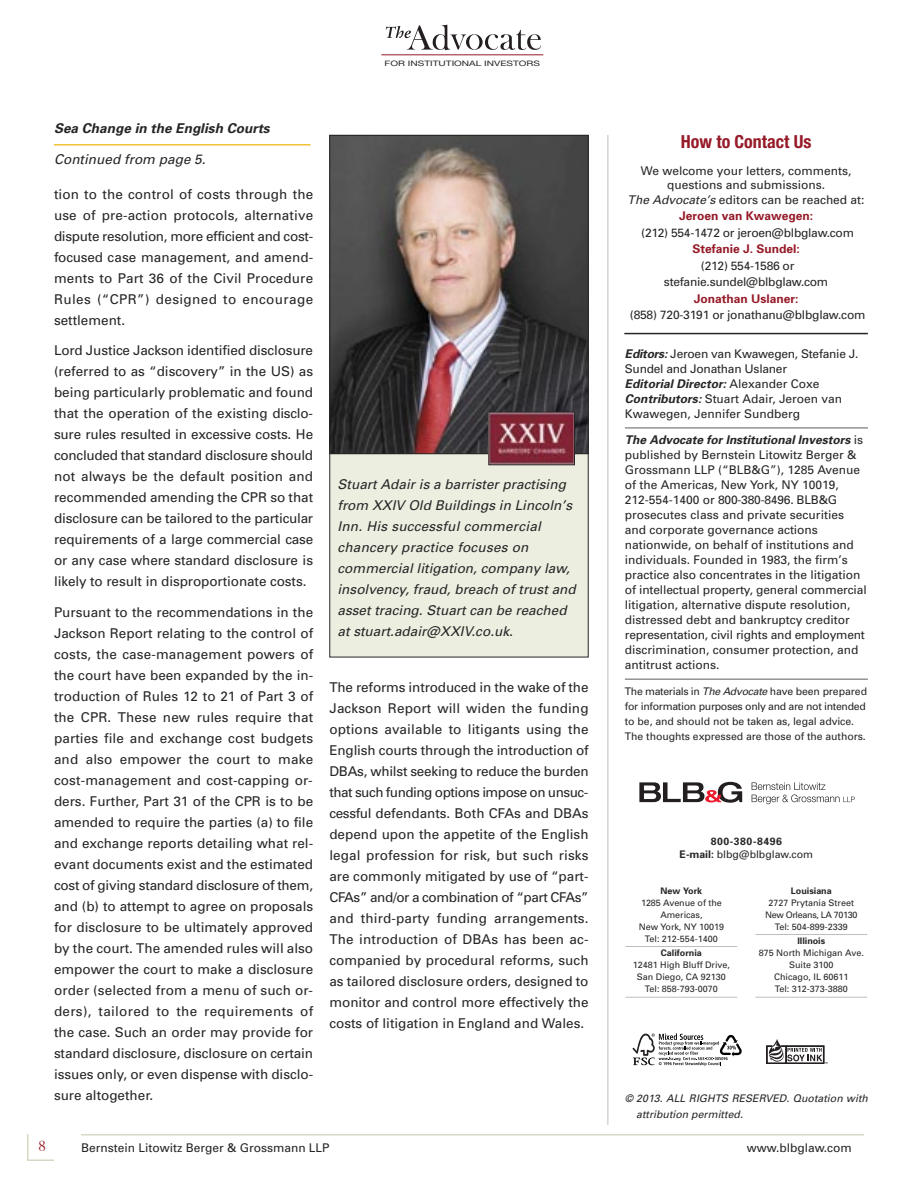
<style>
.page{position:relative;width:918px;height:1188px;background:#fff}
.page>*{position:absolute;margin:0;border:0;box-sizing:border-box;transform-origin:0 0}
.t1{font:700 condensed 18px "Helvetica Neue";color:#961a28}
.t2{font:15px "Bask Old Face";color:#961a28}
.t3{font:13.5px/21px "Univers";color:#272627;text-align:justify}
.t4{font:italic 13.5px/21px "Univers";letter-spacing:.005em;color:#272627}
.t5{font:italic 700 13.5px "Univers";color:#272627}
.t6{font:12px/15px "Univers";color:#272627}
.t7{font:12px/15px "Univers";letter-spacing:-.02em;color:#272627}
.t8{font:700 12px "Univers";color:#961a28}
.t9{font:10.5px/15px "Univers";letter-spacing:-.005em;color:#272627}
.t10{font:italic 10.5px/16.5px "Univers";color:#272627}
.t11{font:700 10.5px/13.5px "Univers";letter-spacing:.05em;color:#272627;text-align:center}
.t12{font:9px/12px "Univers";color:#272627;text-align:center}
.t13{font:700 9px "Univers";color:#272627}
.t14{font:7.5px "Helvetica Neue";color:#272627;scale:1.35 1}
.s1{font-style:italic}
.s2{font-weight:700;font-style:italic}
.s3{font-weight:400}
</style>
<div class="page">
<svg style="left:386px;top:25px;width:155px;height:25px"></svg>
<hr style="left:381px;top:54px;width:162px;height:1px;background:#961a28">
<hr style="left:81px;top:1134px;width:783px;height:2px;background:#d6d7c5">
<svg style="left:27px;top:1134px;width:27px;height:27px"></svg>
<hr style="left:608px;top:135px;width:1px;height:990px;background:#bebebe">
<svg style="left:766px;top:1039px;width:62px;height:25px"></svg>
<svg style="left:633px;top:1033px;width:109px;height:33px"></svg>
<hr style="left:625px;top:427px;width:243px;height:2px;background:#939393">
<hr style="left:625px;top:678px;width:243px;height:2px;background:#939393">
<hr style="left:626px;top:946px;width:111px;height:1px;background:#bebebe">
<hr style="left:626px;top:997px;width:111px;height:1px;background:#bebebe">
<hr style="left:755px;top:934px;width:112px;height:1px;background:#bebebe">
<hr style="left:755px;top:997px;width:112px;height:1px;background:#bebebe">
<hr style="left:624px;top:333px;width:244px;height:1px;background:#272627">
<svg style="left:639px;top:782px;width:103px;height:21px"></svg>
<svg style="left:752px;top:782px;width:103px;height:22px"></svg>
<div style="left:330px;top:135px;width:258px;height:522px;background:#eceee0"></div>
<img style="left:331px;top:137px;width:256px;height:315px">
<div style="left:329px;top:135px;width:260px;height:319px;border:1px solid #272627"></div>
<img style="left:491px;top:414px;width:82px;height:49px">
<div style="left:489px;top:412px;width:86px;height:53px;border:1px solid #272627"></div>
<hr style="left:54px;top:144px;width:256px;height:2px;background:#efc133">
<p class="t14" style="left:385px;top:60px;width:117px">FOR INSTITUTIONAL INVESTORS</p>
<p class="t5" style="left:54px;top:123px;width:220px">Sea Change in the English Courts</p>
<p class="t4" style="left:54px;top:150px;width:156px">Continued from page 5.</p>
<p class="t3" style="left:54px;top:185px;width:261px">tion to the control of costs through the use of pre-action protocols, alternative dispute resolution, more efficient and cost&shy;focused case management, and amend&shy;ments to Part 36 of the Civil Procedure Rules (“CPR”) designed to encourage settlement.</p>
<p class="t3" style="left:54px;top:341px;width:261px">Lord Justice Jackson identified disclosure (referred to as “discovery” in the US) as being particularly problematic and found that the operation of the existing disclo&shy;sure rules resulted in excessive costs. He concluded that standard disclosure should not always be the default position and recommended amending the CPR so that disclosure can be tailored to the particular requirements of a large commercial case or any case where standard disclosure is likely to result in disproportionate costs.</p>
<p class="t3" style="left:54px;top:603px;width:261px">Pursuant to the recommendations in the Jackson Report relating to the control of costs, the case-management powers of the court have been expanded by the in&shy;troduction of Rules 12 to 21 of Part 3 of the CPR. These new rules require that parties file and exchange cost budgets and also empower the court to make cost-management and cost-capping or&shy;ders. Further, Part 31 of the CPR is to be amended to require the parties (a) to file and exchange reports detailing what rel&shy;evant documents exist and the estimated cost of giving standard disclosure of them, and (b) to attempt to agree on proposals for disclosure to be ultimately approved by the court. The amended rules will also empower the court to make a disclosure order (selected from a menu of such or&shy;ders), tailored to the requirements of the case. Such an order may provide for standard disclosure, disclosure on certain issues only, or even dispense with disclo&shy;sure altogether.</p>
<p class="t4" style="left:337px;top:475px;width:242px">Stuart Adair is a barrister practising from XXIV Old Buildings in Lincoln’s Inn. His successful commercial chancery practice focuses on commercial litigation, company law, insolvency, fraud, breach of trust and asset tracing. Stuart can be reached at stuart.adair@XXIV.co.uk.</p>
<p class="t3" style="left:329px;top:678px;width:261px">The reforms introduced in the wake of the Jackson Report will widen the funding options available to litigants using the English courts through the introduction of DBAs, whilst seeking to reduce the burden that such funding options impose on unsuc&shy;cessful defendants. Both CFAs and DBAs depend upon the appetite of the English legal profession for risk, but such risks are commonly mitigated by use of “part-CFAs” and/or a combination of “part CFAs” and third-party funding arrangements.<br>The introduction of DBAs has been ac&shy;companied by procedural reforms, such as tailored disclosure orders, designed to monitor and control more effectively the costs of litigation in England and Wales.</p>
<h1 class="t1" style="left:681px;top:135px;width:132px">How to Contact Us</h1>
<p class="t6" style="left:628px;top:165px;width:238px;line-height:14.4px;text-align:center">We welcome your letters, comments, questions and submissions.<br><span class="s1">The Advocate’s</span>editors can be reached at:</p>
<p class="t8" style="left:679px;top:212px;width:135px">Jeroen van Kwawegen:</p>
<p class="t7" style="left:641px;top:226px;width:214px">(212) 554-1472 or jeroen@blbglaw.com</p>
<p class="t8" style="left:693px;top:245px;width:109px">Stefanie J. Sundel:</p>
<p class="t7" style="left:664px;top:258px;width:166px;line-height:16.5px;text-align:center">(212) 554-1586 or stefanie.sundel@blbglaw.com</p>
<p class="t8" style="left:694px;top:294px;width:106px">Jonathan Uslaner:</p>
<p class="t6" style="left:630px;top:309px;width:237px">(858) 720-3191 or jonathanu@blbglaw.com</p>
<p class="t7" style="left:625px;top:347px;width:235px"><span class="s2">Editors:</span>Jeroen van Kwawegen, Stefanie J.<br>Sundel and Jonathan Uslaner<br><span class="s2">Editorial Director:</span> A l e x a n d e r C o x e <span class="s2">Contributors:</span>Stuart Adair, Jeroen van Kwawegen, Jennifer Sundberg</p>
<p class="t6" style="left:625px;top:433px;width:243px"><span class="s2">The Advocate for Institutional Investors</span> i s published by Bernstein Litowitz Berger &amp; Grossmann LLP (“BLB&amp;G”), 1285 Avenue of the Americas, New York, NY 10019, 212-554-1400 or 800-380-8496. BLB&amp;G prosecutes class and private securities and corporate governance actions nationwide, on behalf of institutions and individuals. Founded in 1983, the firm’s practice also concentrates in the litigation of intellectual property, general commercial litigation, alternative dispute resolution, distressed debt and bankruptcy creditor representation, civil rights and employment discrimination, consumer protection, and antitrust actions.</p>
<p class="t9" style="left:625px;top:684px;width:244px">The materials in <span class="s1">The Advocate</span>have been prepared for information purposes only and are not intended to be, and should not be taken as, legal advice.<br>The thoughts expressed are those of the authors.</p>
<p class="t11" style="left:680px;top:835px;width:135px">800-380-8496<br>E-mail: <span class="s3">blbg@blbglaw.com</span></p>
<p class="t13" style="left:661px;top:887px;width:43px">New York</p>
<p class="t12" style="left:639px;top:897px;width:87px">1285 Avenue of the<br>Americas,<br>New York, NY 10019<br>Tel: 212-554-1400</p>
<p class="t13" style="left:661px;top:950px;width:42px">California</p>
<p class="t12" style="left:633px;top:960px;width:99px">12481 High Bluff Drive,<br>San Diego, CA 92130<br>Tel: 858-793-0070</p>
<p class="t13" style="left:791px;top:887px;width:42px">Louisiana</p>
<p class="t12" style="left:765px;top:897px;width:94px">2727 Prytania Street<br>New Orleans, LA 70130<br>Tel: 504-899-2339</p>
<p class="t13" style="left:797px;top:938px;width:29px">Illinois</p>
<p class="t12" style="left:759px;top:948px;width:107px">875 North Michigan Ave.<br>Suite 3100<br>Chicago, IL 60611<br>Tel: 312-373-3880</p>
<p class="t10" style="left:636px;top:1091px;width:235px;text-indent:-11px">© 2013. ALL RIGHTS RESERVED. Quotation with attribution permitted.</p>
<p class="t2" style="left:39px;top:1140px;width:9px">8</p>
<p class="t6" style="left:81px;top:1141px;width:250px">Bernstein Litowitz Berger &amp; Grossmann LLP</p>
<p class="t6" style="left:747px;top:1141px;width:107px">www.blbglaw.com</p>
</div>
